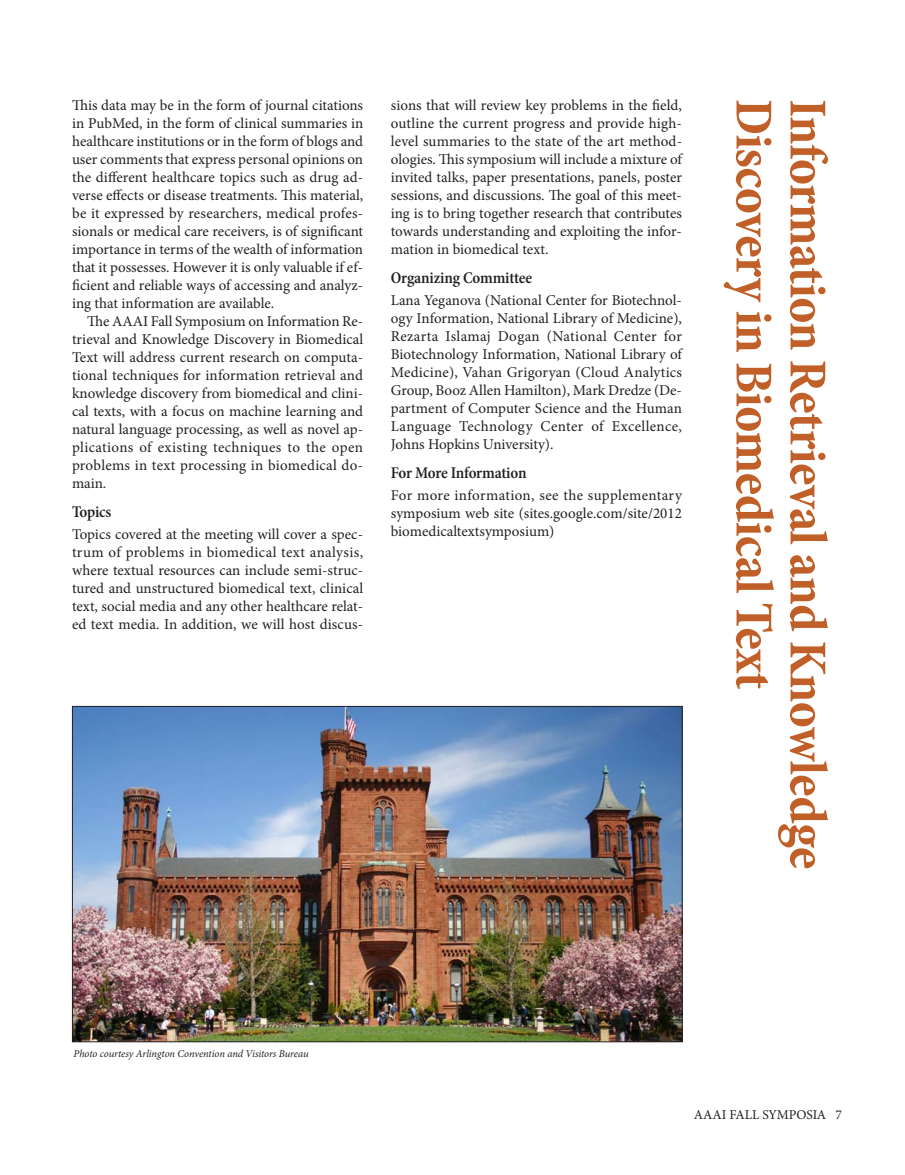
<style>
.page{position:relative;width:905px;height:1175px;background:#fff}
.page>*{position:absolute;margin:0;border:0;box-sizing:border-box;transform-origin:0 0}
.t1{font:700 condensed 54px "Minion Pro";letter-spacing:-.015em;color:#c06028}
.t2{font:600 condensed 16.5px "Minion Pro";letter-spacing:-.01em;color:#231f20}
.t3{font:15px/18px "Minion Pro";color:#231f20;text-align:justify}
.t4{font:13.5px "Minion Pro";color:#231f20}
.t5{font:italic 10.5px "Minion Pro";letter-spacing:-.01em;color:#231f20}
</style>
<div class="page">
<img style="left:74px;top:708px;width:606px;height:332px">
<p class="t3" style="left:72px;top:97px;width:293px">This data may be in the form of journal citations in PubMed, in the form of clinical summaries in healthcare institutions or in the form of blogs and user comments that express personal opinions on the different healthcare topics such as drug ad&shy;verse effects or disease treatments. This material, be it expressed by researchers, medical profes&shy;sionals or medical care receivers, is of significant importance in terms of the wealth of information that it possesses. However it is only valuable if ef&shy;ficient and reliable ways of accessing and analyz&shy;ing that information are available.</p>
<p class="t3" style="left:72px;top:313px;width:293px;text-indent:15px">The AAAI Fall Symposium on Information Re&shy;trieval and Knowledge Discovery in Biomedical Text will address current research on computa&shy;tional techniques for information retrieval and knowledge discovery from biomedical and clini&shy;cal texts, with a focus on machine learning and natural language processing, as well as novel ap&shy;plications of existing techniques to the open problems in text processing in biomedical do&shy;main.</p>
<p class="t2" style="left:72px;top:501px;width:41px">Topics</p>
<p class="t3" style="left:72px;top:526px;width:293px">Topics covered at the meeting will cover a spec&shy;trum of problems in biomedical text analysis, where textual resources can include semi-struc&shy;tured and unstructured biomedical text, clinical text, social media and any other healthcare relat&shy;ed text media. In addition, we will host discus-</p>
<p class="t3" style="left:391px;top:97px;width:293px">sions that will review key problems in the field, outline the current progress and provide high&shy;level summaries to the state of the art method&shy;ologies. This symposium will include a mixture of invited talks, paper presentations, panels, poster sessions, and discussions. The goal of this meet&shy;ing is to bring together research that contributes towards understanding and exploiting the infor&shy;mation in biomedical text.</p>
<p class="t2" style="left:391px;top:267px;width:143px">Organizing Committee</p>
<p class="t3" style="left:391px;top:292px;width:293px">Lana Yeganova (National Center for Biotechnol&shy;ogy Information, National Library of Medicine), Rezarta Islamaj Dogan (National Center for Biotechnology Information, National Library of Medicine), Vahan Grigoryan (Cloud Analytics Group, Booz Allen Hamilton), Mark Dredze (De&shy;partment of Computer Science and the Human Language Technology Center of Excellence, Johns Hopkins University).</p>
<p class="t2" style="left:391px;top:462px;width:137px">For More Information</p>
<p class="t3" style="left:391px;top:487px;width:292px">For more information, see the supplementary symposium web site (sites.google.com/site/2012 biomedicaltextsymposium)</p>
<h1 class="t1" style="left:775px;top:99px;width:592px;rotate:90deg">Discovery in Biomedical Text</h1>
<h1 class="t1" style="left:829px;top:99px;width:771px;rotate:90deg">Information Retrieval and Knowledge</h1>
<p class="t5" style="left:74px;top:1048px;width:237px">Photo courtesy Arlington Convention and Visitors Bureau</p>
<p class="t4" style="left:693px;top:1108px;width:150px">AAAI FALL SYMPOSIA 7</p>
</div>
